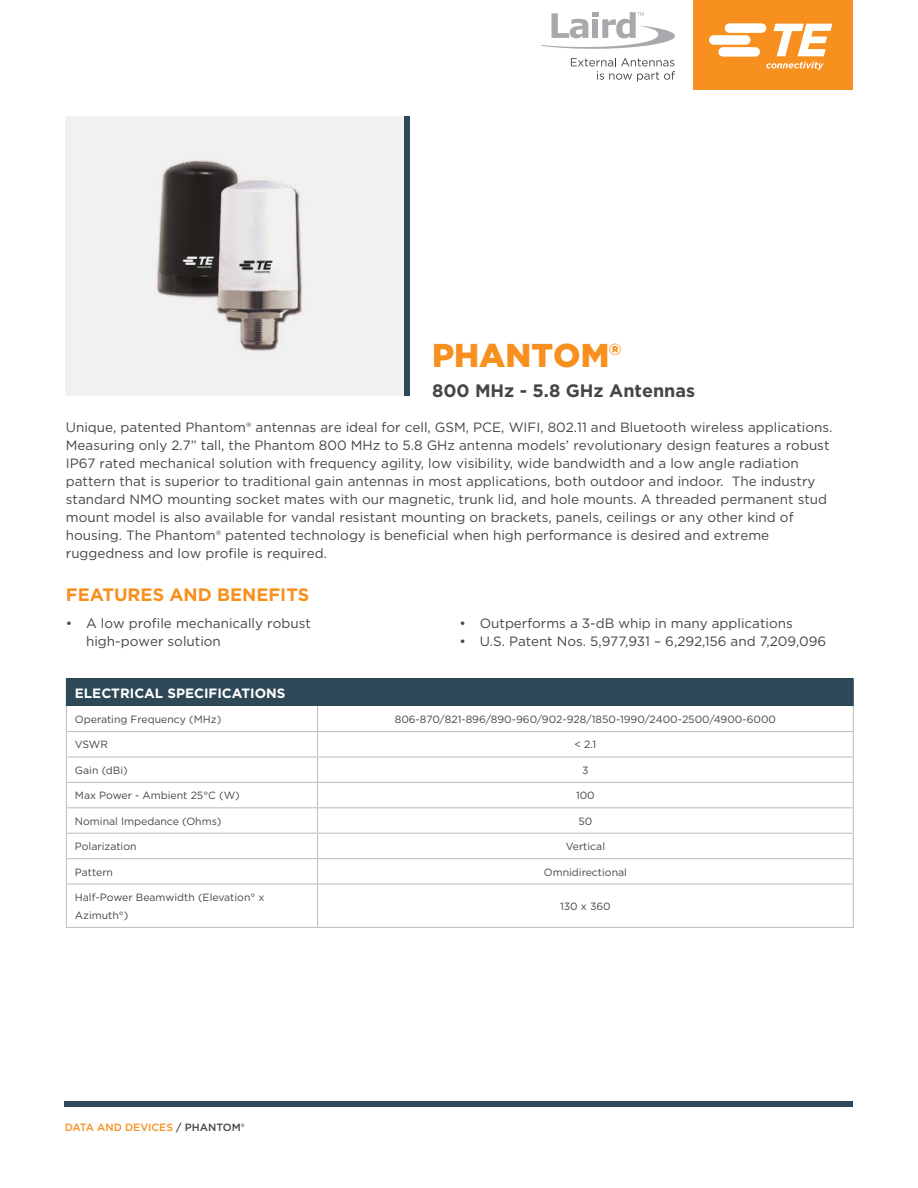
<style>
.page{position:relative;width:918px;height:1188px;background:#fff}
.page>*{position:absolute;margin:0;border:0;box-sizing:border-box;transform-origin:0 0}
.t1{font:900 33px "Gotham";color:#f7901e}
.t2{font:700 18px "Gotham";color:#464547}
.t3{font:700 18px "Gotham";color:#f7901e}
.t4{font:13.5px/18px "Gotham";color:#464547}
.t5{font:700 13.5px "Gotham";color:#fff}
.t6{font:10.5px/18px "Gotham";color:#464547}
.t7{font:500 10.5px "Gotham";color:#f7901e}
.s1{color:#464547}
</style>
<div class="page">
<div style="left:65px;top:1101px;width:788px;height:6px;background:#2e4857"></div>
<div style="left:66px;top:117px;width:344px;height:279px;background:#f1f1f2"></div>
<div style="left:404px;top:117px;width:6px;height:279px;background:#2e4857"></div>
<div style="left:693px;top:0;width:160px;height:89px;background:#f7901e"></div>
<svg style="left:709px;top:23px;width:123px;height:47px"></svg>
<svg style="left:540px;top:12px;width:135px;height:37px"></svg>
<svg style="left:571px;top:58px;width:104px;height:23px"></svg>
<div style="left:66px;top:678px;width:787px;height:28px;background:#2e4857"></div>
<hr style="left:66px;top:885px;width:1px;height:42px;background:#c0bfbf">
<hr style="left:853px;top:885px;width:1px;height:42px;background:#c0bfbf">
<hr style="left:66px;top:731px;width:252px;height:1px;background:#c0bfbf">
<hr style="left:66px;top:756px;width:252px;height:2px;background:#c0bfbf">
<hr style="left:66px;top:782px;width:252px;height:1px;background:#c0bfbf">
<hr style="left:66px;top:807px;width:252px;height:1px;background:#c0bfbf">
<hr style="left:66px;top:833px;width:252px;height:1px;background:#c0bfbf">
<hr style="left:66px;top:858px;width:252px;height:1px;background:#c0bfbf">
<hr style="left:66px;top:883px;width:252px;height:2px;background:#c0bfbf">
<hr style="left:66px;top:927px;width:252px;height:1px;background:#c0bfbf">
<svg style="left:66px;top:706px;width:1px;height:177px"></svg>
<svg style="left:853px;top:678px;width:1px;height:205px"></svg>
<hr style="left:318px;top:731px;width:536px;height:1px;background:#c0bfbf">
<hr style="left:318px;top:756px;width:536px;height:2px;background:#c0bfbf">
<hr style="left:318px;top:782px;width:536px;height:1px;background:#c0bfbf">
<hr style="left:318px;top:807px;width:536px;height:1px;background:#c0bfbf">
<svg style="left:317px;top:706px;width:1px;height:177px"></svg>
<hr style="left:317px;top:885px;width:1px;height:42px;background:#c0bfbf">
<hr style="left:318px;top:833px;width:536px;height:1px;background:#c0bfbf">
<hr style="left:318px;top:858px;width:536px;height:1px;background:#c0bfbf">
<hr style="left:318px;top:883px;width:536px;height:2px;background:#c0bfbf">
<hr style="left:318px;top:927px;width:536px;height:1px;background:#c0bfbf">
<img style="left:157px;top:160px;width:145px;height:191px">
<h1 class="t1" style="left:432px;top:333px;width:191px">PHANTOM®</h1>
<h2 class="t2" style="left:432px;top:378px;width:265px">800 MHz - 5.8 GHz Antennas</h2>
<p class="t4" style="left:66px;top:418px;width:768px">Unique, patented Phantom® antennas are ideal for cell, GSM, PCE, WIFI, 802.11 and Bluetooth wireless applications.<br>Measuring only 2.7” tall, the Phantom 800 MHz to 5.8 GHz antenna models’ revolutionary design features a robust IP67 rated mechanical solution with frequency agility, low visibility, wide bandwidth and a low angle radiation pattern that is superior to traditional gain antennas in most applications, both outdoor and indoor. The industry standard NMO mounting socket mates with our magnetic, trunk lid, and hole mounts. A threaded permanent stud mount model is also available for vandal resistant mounting on brackets, panels, ceilings or any other kind of housing. The Phantom® patented technology is beneficial when high performance is desired and extreme ruggedness and low profile is required.</p>
<h2 class="t3" style="left:66px;top:583px;width:245px">FEATURES AND BENEFITS</h2>
<p class="t4" style="left:86px;top:613px;width:226px;text-indent:-20px">• A low profile mechanically robust high-power solution</p>
<p class="t4" style="left:460px;top:613px;width:335px">• Outperforms a 3-dB whip in many applications</p>
<p class="t4" style="left:460px;top:631px;width:368px">• U.S. Patent Nos. 5,977,931 – 6,292,156 and 7,209,096</p>
<p class="t5" style="left:75px;top:684px;width:212px">ELECTRICAL SPECIFICATIONS</p>
<p class="t6" style="left:75px;top:710px;width:148px">Operating Frequency (MHz)</p>
<p class="t6" style="left:395px;top:710px;width:383px">806-870/821-896/890-960/902-928/1850-1990/2400-2500/4900-6000</p>
<p class="t6" style="left:75px;top:736px;width:35px">VSWR</p>
<p class="t6" style="left:574px;top:736px;width:23px">&lt; 2.1</p>
<p class="t6" style="left:75px;top:761px;width:54px">Gain (dBi)</p>
<p class="t6" style="left:582px;top:761px;width:8px">3</p>
<p class="t6" style="left:75px;top:786px;width:166px">Max Power - Ambient 25°C (W)</p>
<p class="t6" style="left:576px;top:786px;width:20px">100</p>
<p class="t6" style="left:75px;top:812px;width:148px">Nominal Impedance (Ohms)</p>
<p class="t6" style="left:578px;top:812px;width:15px">50</p>
<p class="t6" style="left:75px;top:837px;width:63px">Polarization</p>
<p class="t6" style="left:566px;top:837px;width:41px">Vertical</p>
<p class="t6" style="left:75px;top:863px;width:40px">Pattern</p>
<p class="t6" style="left:544px;top:863px;width:85px">Omnidirectional</p>
<p class="t6" style="left:75px;top:888px;width:191px">Half-Power Beamwidth (Elevation° x<br>Azimuth°)</p>
<p class="t6" style="left:560px;top:897px;width:52px">130 x 360</p>
<p class="t7" style="left:65px;top:1120px;width:182px">DATA AND DEVICES <span class="s1">/ PHANTOM®</span></p>
</div>
